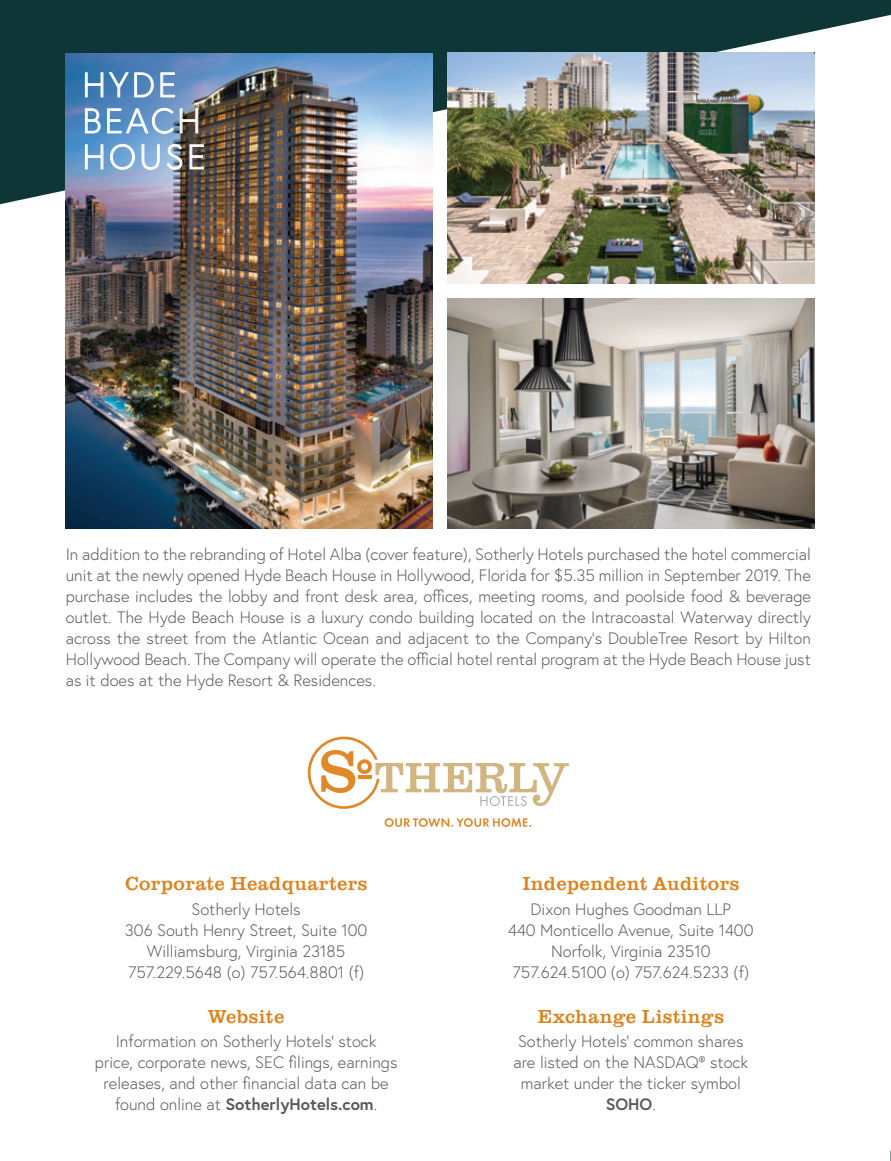
<style>
.page{position:relative;width:891px;height:1161px;background:#fff}
.page>*{position:absolute;margin:0;border:0;box-sizing:border-box;transform-origin:0 0}
.t1{font:300 34.5px/36px "Europa";letter-spacing:.09em;color:#fff}
.t2{font:19.5px "Clarendon URW";letter-spacing:.02em;color:#dd831e}
.t3{font:300 16.5px/21px "Europa";color:#57585a;text-align:center}
.s1{font-weight:700}
</style>
<div class="page">
<svg style="left:0;top:0;width:891px;height:210px;fill:#0f3636"></svg>
<img style="left:66px;top:53px;width:367px;height:476px">
<svg style="left:385px;top:818px;width:146px;height:9px"></svg>
<svg style="left:308px;top:737px;width:261px;height:72px"></svg>
<img style="left:447px;top:53px;width:367px;height:231px">
<img style="left:447px;top:298px;width:367px;height:231px">
<svg style="left:85px;top:72px;width:69px;height:26px;background:#6795c3"></svg>
<svg style="left:160px;top:72px;width:15px;height:26px"></svg>
<svg style="left:85px;top:108px;width:16px;height:26px"></svg>
<svg style="left:107px;top:108px;width:67px;height:26px;background:#7fa9d3"></svg>
<svg style="left:180px;top:108px;width:19px;height:26px"></svg>
<svg style="left:85px;top:144px;width:19px;height:26px"></svg>
<div style="left:110px;top:144px;width:25px;height:26px;border:1px solid #fff;border-radius:50%"></div>
<div style="left:112px;top:146px;width:21px;height:22px;border:1px solid #fff;border-radius:50%"></div>
<svg style="left:141px;top:144px;width:19px;height:26px"></svg>
<svg style="left:167px;top:144px;width:16px;height:26px"></svg>
<svg style="left:189px;top:144px;width:15px;height:26px"></svg>
<h1 class="t1" style="left:82px;top:70px;width:125px">HYDE<br>BEACH<br>HOUSE</h1>
<p class="t3" style="left:66px;top:545px;width:747px;text-align:justify">In addition to the rebranding of Hotel Alba (cover feature), Sotherly Hotels purchased the hotel commercial unit at the newly opened Hyde Beach House in Hollywood, Florida for $5.35 million in September 2019. The purchase includes the lobby and front desk area, offices, meeting rooms, and poolside food &amp; beverage outlet. The Hyde Beach House is a luxury condo building located on the Intracoastal Waterway directly across the street from the Atlantic Ocean and adjacent to the Company’s DoubleTree Resort by Hilton Hollywood Beach. The Company will operate the official hotel rental program at the Hyde Beach House just as it does at the Hyde Resort &amp; Residences.</p>
<p class="t2" style="left:125px;top:877px;width:244px">Corporate Headquarters</p>
<p class="t3" style="left:125px;top:900px;width:244px">Sotherly Hotels<br>306 South Henry Street, Suite 100<br>Williamsburg, Virginia 23185<br>757.229.5648 (o) 757.564.8801 (f)</p>
<p class="t2" style="left:208px;top:1009px;width:78px">Website</p>
<p class="t3" style="left:95px;top:1033px;width:304px">Information on Sotherly Hotels’ stock price, corporate news, SEC filings, earnings releases, and other financial data can be found online at <span class="s1">SotherlyHotels.com</span>.</p>
<p class="t2" style="left:522px;top:877px;width:218px">Independent Auditors</p>
<p class="t3" style="left:508px;top:900px;width:247px">Dixon Hughes Goodman LLP<br>440 Monticello Avenue, Suite 1400<br>Norfolk, Virginia 23510<br>757.624.5100 (o) 757.624.5233 (f)</p>
<p class="t2" style="left:538px;top:1009px;width:188px">Exchange Listings</p>
<p class="t3" style="left:513px;top:1033px;width:236px">Sotherly Hotels’ common shares are listed on the NASDAQ® stock market under the ticker symbol<br><span class="s1">SOHO</span>.</p>
</div>
